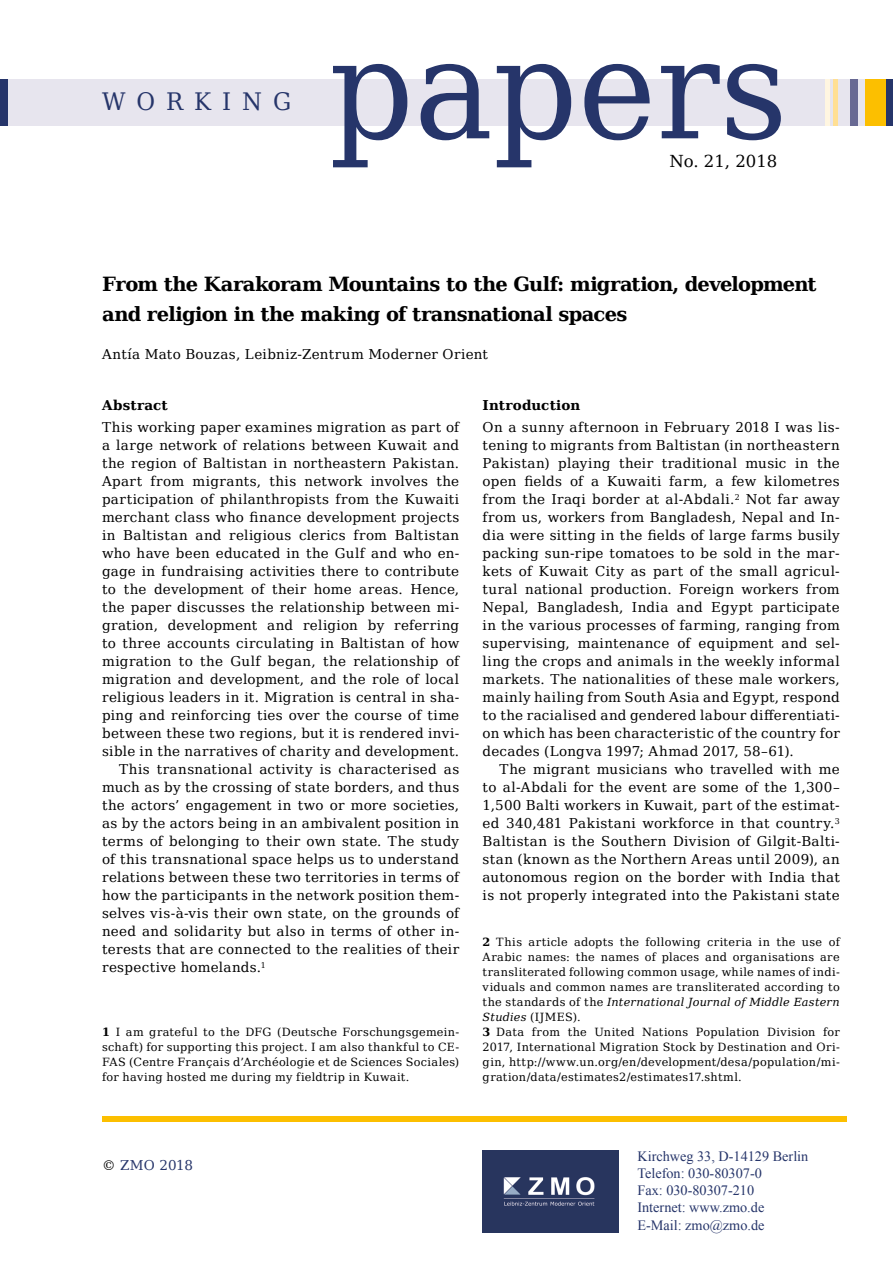
<style>
.page{position:relative;width:893px;height:1263px;background:#fff}
.page>*{position:absolute;margin:0;border:0;box-sizing:border-box;transform-origin:0 0}
.t1{font:139.5px "DejaVu Serif";color:#26356a;scale:.95 1}
.t2{font:24px "DejaVu Serif";letter-spacing:.48em;color:#26356a;scale:.95 1}
.t3{font:700 19.5px/30px "DejaVu Serif";letter-spacing:-.03em;color:#000}
.t4{font:16.5px "DejaVu Serif";color:#000}
.t5{font:14.25px/17.2px "Times New Roman";color:#26356a}
.t6{font:13.5px/18px "DejaVu Serif";letter-spacing:.02em;color:#000;text-align:justify}
.t7{font:700 13.5px "DejaVu Serif";letter-spacing:.01em;color:#000}
.t8{font:13.5px "DejaVu Serif";color:#26356a}
.t9{font:11.25px/15px "DejaVu Serif";letter-spacing:.03em;color:#000;text-align:justify}
.s1{font-weight:700}
.s2{font-style:italic}
.s3{color:#000}
</style>
<div class="page">
<div style="left:0;top:79px;width:893px;height:46px;background:#e7e5ee"></div>
<div style="left:0;top:79px;width:7px;height:46px;background:#26356a"></div>
<div style="left:886px;top:79px;width:7px;height:46px;background:#26356a"></div>
<div style="left:851px;top:79px;width:7px;height:46px;background:#686993"></div>
<hr style="left:834px;top:79px;width:4px;height:46px;background:#ffdf94">
<hr style="left:825px;top:79px;width:4px;height:46px;background:#fff6e1">
<div style="left:865px;top:79px;width:21px;height:46px;background:#fcbf00"></div>
<img style="left:483px;top:1151px;width:136px;height:82px">
<div style="left:102px;top:1116px;width:744px;height:5px;background:#fcbf00"></div>
<h2 class="t2" style="left:102px;top:83px;width:201px">WORKING</h2>
<h1 class="t1" style="left:329px;top:-16px;width:484px">papers</h1>
<p class="t4" style="left:669px;top:149px;width:110px">No. 21, 2018</p>
<h3 class="t3" style="left:102px;top:269px;width:716px">From the Karakoram Mountains to the Gulf: migration, development and religion in the making of transnational spaces</h3>
<p class="t6" style="left:102px;top:344px;width:387px">Antía Mato Bouzas, Leibniz-Zentrum Moderner Orient</p>
<p class="t7" style="left:102px;top:394px;width:67px">Abstract</p>
<p class="t6" style="left:102px;top:418px;width:359px">This working paper examines migration as part of</p>
<p class="t6" style="left:102px;top:436px;width:359px">a large network of relations between Kuwait and</p>
<p class="t6" style="left:102px;top:454px;width:359px">the region of Baltistan in northeastern Pakistan.</p>
<p class="t6" style="left:102px;top:472px;width:359px">Apart from migrants, this network involves the</p>
<p class="t6" style="left:102px;top:490px;width:359px">participation of philanthropists from the Kuwaiti</p>
<p class="t6" style="left:102px;top:508px;width:359px">merchant class who finance development projects</p>
<p class="t6" style="left:102px;top:526px;width:359px">in Baltistan and religious clerics from Baltistan</p>
<p class="t6" style="left:102px;top:544px;width:357px">who have been educated in the Gulf and who en-</p>
<p class="t6" style="left:102px;top:562px;width:359px">gage in fundraising activities there to contribute</p>
<p class="t6" style="left:102px;top:580px;width:359px">to the development of their home areas. Hence,</p>
<p class="t6" style="left:102px;top:598px;width:357px">the paper discusses the relationship between mi-</p>
<p class="t6" style="left:102px;top:616px;width:359px">gration, development and religion by referring</p>
<p class="t6" style="left:102px;top:634px;width:359px">to three accounts circulating in Baltistan of how</p>
<p class="t6" style="left:102px;top:652px;width:359px">migration to the Gulf began, the relationship of</p>
<p class="t6" style="left:102px;top:670px;width:359px">migration and development, and the role of local</p>
<p class="t6" style="left:102px;top:688px;width:359px">religious leaders in it. Migration is central in sha-</p>
<p class="t6" style="left:102px;top:706px;width:359px">ping and reinforcing ties over the course of time</p>
<p class="t6" style="left:102px;top:724px;width:359px">between these two regions, but it is rendered invi-</p>
<p class="t6" style="left:102px;top:742px;width:359px">sible in the narratives of charity and development.</p>
<p class="t6" style="left:119px;top:760px;width:342px">This transnational activity is characterised as</p>
<p class="t6" style="left:102px;top:778px;width:359px">much as by the crossing of state borders, and thus</p>
<p class="t6" style="left:102px;top:796px;width:359px">the actors’ engagement in two or more societies,</p>
<p class="t6" style="left:102px;top:814px;width:359px">as by the actors being in an ambivalent position in</p>
<p class="t6" style="left:102px;top:832px;width:359px">terms of belonging to their own state. The study</p>
<p class="t6" style="left:102px;top:850px;width:359px">of this transnational space helps us to understand</p>
<p class="t6" style="left:102px;top:868px;width:359px">relations between these two territories in terms of</p>
<p class="t6" style="left:102px;top:886px;width:359px">how the participants in the network position them-</p>
<p class="t6" style="left:102px;top:904px;width:359px">selves vis-à-vis their own state, on the grounds of</p>
<p class="t6" style="left:102px;top:922px;width:359px">need and solidarity but also in terms of other in-</p>
<p class="t6" style="left:102px;top:940px;width:359px">terests that are connected to the realities of their</p>
<p class="t6" style="left:102px;top:958px;width:165px">respective homelands.<sup>1</sup></p>
<p class="t9" style="left:102px;top:1024px;width:359px"><span class="s1">1</span> I am grateful to the DFG (Deutsche Forschungsgemein&shy;schaft) for supporting this project. I am also thankful to CE-FAS (Centre Français d’Archéologie et de Sciences Sociales) for having hosted me during my fieldtrip in Kuwait.</p>
<p class="t7" style="left:483px;top:394px;width:99px">Introduction</p>
<p class="t6" style="left:483px;top:418px;width:359px">On a sunny afternoon in February 2018 I was lis&shy;tening to migrants from Baltistan (in northeastern Pakistan) playing their traditional music in the open fields of a Kuwaiti farm, a few kilometres from the Iraqi border at al-Abdali.<sup>2</sup> Not far away from us, workers from Bangladesh, Nepal and In&shy;dia were sitting in the fields of large farms busily packing sun-ripe tomatoes to be sold in the mar&shy;kets of Kuwait City as part of the small agricul&shy;tural national production. Foreign workers from Nepal, Bangladesh, India and Egypt participate in the various processes of farming, ranging from supervising, maintenance of equipment and sel&shy;ling the crops and animals in the weekly informal markets. The nationalities of these male workers, mainly hailing from South Asia and Egypt, respond to the racialised and gendered labour differentiati&shy;on which has been characteristic of the country for decades (Longva 1997; Ahmad 2017, 58–61).</p>
<p class="t6" style="left:483px;top:760px;width:359px;text-indent:17px">The migrant musicians who travelled with me to al-Abdali for the event are some of the 1,300– 1,500 Balti workers in Kuwait, part of the estimat&shy;ed 340,481 Pakistani workforce in that country.<sup>3<br></sup>Baltistan is the Southern Division of Gilgit-Balti&shy;stan (known as the Northern Areas until 2009), an autonomous region on the border with India that is not properly integrated into the Pakistani state</p>
<p class="t9" style="left:483px;top:934px;width:359px;text-align:left"><span class="s1">2</span> This article adopts the following criteria in the use of Arabic names: the names of places and organisations are transliterated following common usage, while names of indi&shy;viduals and common names are transliterated according to the standards of the <span class="s2">International Journal of Middle Eastern Studies</span> (IJMES).<br><span class="s1">3</span> Data from the United Nations Population Division for 2017, International Migration Stock by Destination and Ori&shy;gin, http://www.un.org/en/development/desa/population/mi&shy;gration/data/estimates2/estimates17.shtml.</p>
<p class="t8" style="left:102px;top:1155px;width:92px"><span class="s3">©</span> ZMO 2018</p>
<p class="t5" style="left:637px;top:1147px;width:172px">Kirchweg 33, D-14129 Berlin<br>Telefon: 030-80307-0<br>Fax: 030-80307-210<br>Internet: www.zmo.de<br>E-Mail: zmo@zmo.de</p>
</div>
